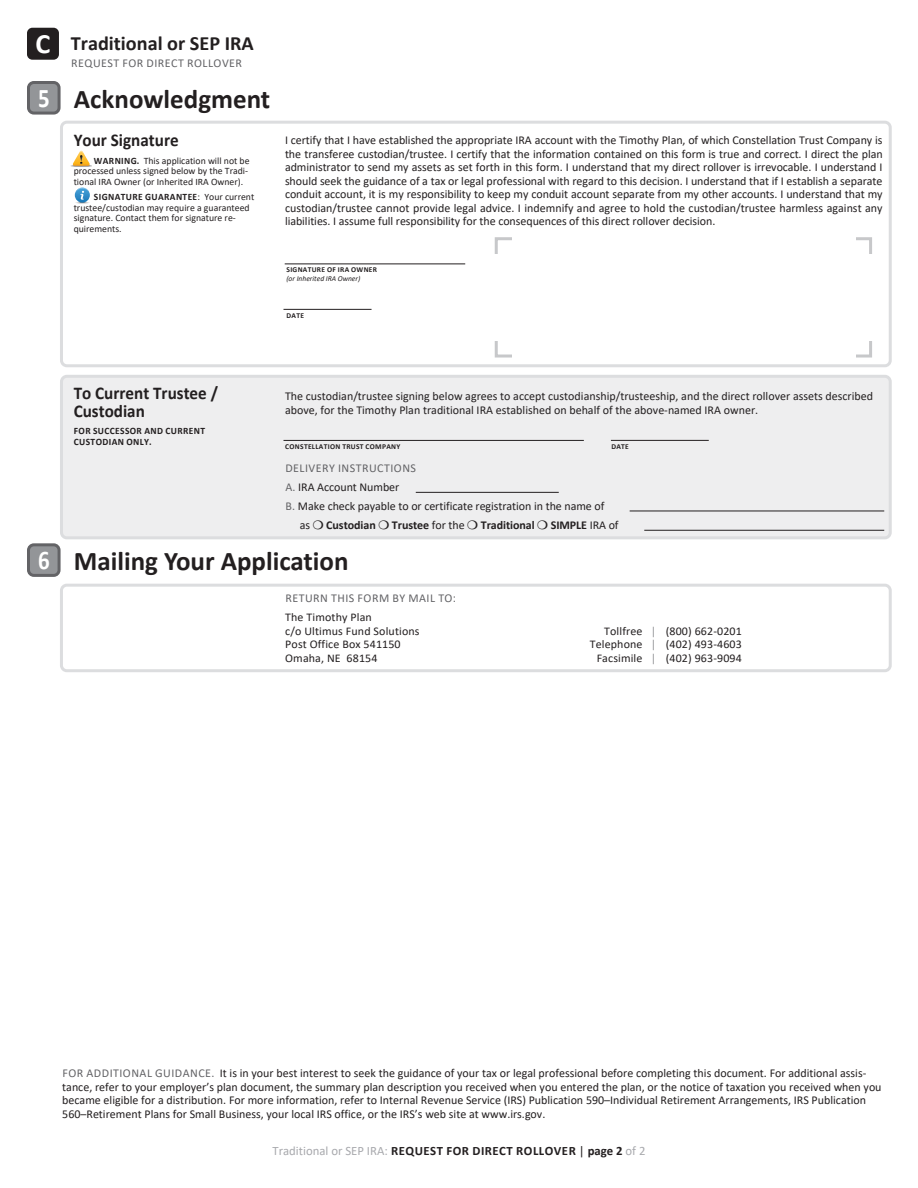
<style>
.page{position:relative;width:918px;height:1188px;background:#fff}
.page>*{position:absolute;margin:0;border:0;box-sizing:border-box;transform-origin:0 0}
.t1{font:700 27px "Calibri";color:#231f20}
.t2{font:700 27px "Calibri";color:#fff;scale:.85 1}
.t3{font:700 20.25px "Calibri";color:#231f20}
.t4{font:700 18px/18px "Calibri";color:#231f20;scale:.95 1}
.t5{font:700 12.75px "Calibri";letter-spacing:.04em;color:#231f20}
.t6{font:12px/13.5px "Calibri";color:#231f20}
.t7{font:12px "Calibri";letter-spacing:.04em;color:#636366}
.t8{font:700 12px "Calibri";letter-spacing:-.005em;color:#231f20}
.t9{font:11.7px/13.5px "Calibri";letter-spacing:.01em;color:#231f20}
.t10{font:9.75px/10.5px "Calibri";color:#231f20}
.t11{font:700 9.75px/10.5px "Calibri";letter-spacing:.04em;color:#231f20}
.t12{font:700 7.5px "Calibri";letter-spacing:.04em;color:#231f20}
.t13{font:italic 7.5px "Calibri";color:#231f20}
.s1{font-size:28.2px;color:#fff}
.s2{font-weight:700}
.s3{color:#636366}
.s4{font-weight:400}
.s5{font-family:"Zbats PSA";font-weight:400}
.s6{color:#fff}
.s7{color:#939598}
.s8{font-weight:400;color:#a8a9ad}
</style>
<div class="page">
<div style="left:27px;top:28px;width:32px;height:32px;background:#231f20;border-radius:5px"></div>
<div style="left:61px;top:376px;width:829px;height:162px;background:#eeeeef;border-radius:5px"></div>
<div style="left:60px;top:375px;width:832px;height:164px;border:3px solid #dcdddf;border-radius:5px"></div>
<div style="left:60px;top:121px;width:832px;height:246px;border:3px solid #dcdddf;border-radius:5px"></div>
<div style="left:29px;top:82px;width:30px;height:31px;background:#939598;border-radius:5px"></div>
<div style="left:27px;top:81px;width:34px;height:34px;border:3px solid #636366;border-radius:5px"></div>
<svg style="left:71px;top:151px;width:21px;height:16px"></svg>
<svg style="left:75px;top:188px;width:15px;height:15px"></svg>
<hr style="left:416px;top:492px;width:143px;height:1px;background:#231f20">
<hr style="left:630px;top:511px;width:254px;height:1px;background:#231f20">
<hr style="left:644px;top:530px;width:240px;height:1px;background:#231f20">
<hr style="left:284px;top:440px;width:300px;height:1px;background:#231f20">
<hr style="left:611px;top:440px;width:98px;height:1px;background:#231f20">
<hr style="left:285px;top:264px;width:180px;height:1px;background:#231f20">
<hr style="left:284px;top:309px;width:88px;height:1px;background:#231f20">
<div style="left:29px;top:545px;width:30px;height:30px;background:#939598;border-radius:5px"></div>
<div style="left:27px;top:543px;width:34px;height:34px;border:3px solid #636366;border-radius:5px"></div>
<div style="left:60px;top:584px;width:832px;height:88px;border:3px solid #dcdddf;border-radius:5px"></div>
<h2 class="t3" style="left:36px;top:29px;width:220px"><span class="s1">C</span> Traditional or SEP IRA</h2>
<h1 class="t2" style="left:38px;top:79px;width:15px">5</h1>
<h3 class="t4" style="left:74px;top:131px;width:112px">Your Signature</h3>
<p class="t10" style="left:74px;top:155px;width:177px;text-indent:20px"><span class="s2">WARNING.</span> This application will not be processed unless signed below by the Tradi&shy;tional IRA Owner (or Inherited IRA Owner).</p>
<p class="t10" style="left:74px;top:192px;width:182px;text-indent:20px"><span class="s2">SIGNATURE GUARANTEE</span>: Your current trustee/custodian may require a guaranteed signature. Contact them for signature re&shy;quirements.</p>
<p class="t7" style="left:71px;top:55px;width:172px">REQUEST FOR DIRECT ROLLOVER</p>
<h1 class="t1" style="left:74px;top:80px;width:198px">Acknowledgment</h1>
<p class="t6" style="left:285px;top:133px;width:599px;text-align:justify">I certify that I have established the appropriate IRA account with the Timothy Plan, of which Constellation Trust Company is the transferee custodian/trustee. I certify that the information contained on this form is true and correct. I direct the plan administrator to send my assets as set forth in this form. I understand that my direct rollover is irrevocable. I understand I should seek the guidance of a tax or legal professional with regard to this decision. I understand that if I establish a separate conduit account, it is my responsibility to keep my conduit account separate from my other accounts. I understand that my custodian/trustee cannot provide legal advice. I indemnify and agree to hold the custodian/trustee harmless against any liabilities. I assume full responsibility for the consequences of this direct rollover decision.</p>
<p class="t12" style="left:287px;top:265px;width:92px">SIGNATURE OF IRA OWNER</p>
<p class="t13" style="left:286px;top:274px;width:75px">(or Inherited IRA Owner)</p>
<p class="t12" style="left:287px;top:310px;width:19px">DATE</p>
<h3 class="t4" style="left:74px;top:384px;width:153px">To Current Trustee /<br>Custodian</h3>
<p class="t11" style="left:74px;top:426px;width:133px">FOR SUCCESSOR AND CURRENT<br>CUSTODIAN ONLY.</p>
<p class="t6" style="left:285px;top:389px;width:590px">The custodian/trustee signing below agrees to accept custodianship/trusteeship, and the direct rollover assets described above, for the Timothy Plan traditional IRA established on behalf of the above-named IRA owner.</p>
<p class="t12" style="left:285px;top:441px;width:116px">CONSTELLATION TRUST COMPANY</p>
<p class="t12" style="left:611px;top:441px;width:19px">DATE</p>
<p class="t7" style="left:285px;top:460px;width:132px">DELIVERY INSTRUCTIONS</p>
<p class="t6" style="left:285px;top:480px;width:115px"><span class="s3">A.</span> IRA Account Number</p>
<p class="t6" style="left:285px;top:499px;width:321px"><span class="s3">B.</span> Make check payable to or certificate registration in the name of</p>
<p class="t8" style="left:300px;top:516px;width:320px"><span class="s4">as</span> <span class="s5">M</span> Custodian <span class="s5">M</span> Trustee <span class="s4">for the</span> <span class="s5">M</span> Traditional <span class="s5">M</span> SIMPLE <span class="s4">IRA of</span></p>
<h1 class="t1" style="left:38px;top:542px;width:312px"><span class="s6">6</span> Mailing Your Application</h1>
<p class="t7" style="left:285px;top:590px;width:172px">RETURN THIS FORM BY MAIL TO:</p>
<p class="t9" style="left:285px;top:610px;width:136px">The Timothy Plan<br>c/o Ultimus Fund Solutions<br>Post Office Box 541150<br>Omaha, NE 68154</p>
<p class="t9" style="left:590px;top:624px;width:154px;text-align:right">Tollfree <span class="s7">|</span> (800) 662-0201<br>Telephone <span class="s7">|</span> (402) 493-4603<br>Facsimile <span class="s7">|</span> (402) 963-9094</p>
<p class="t6" style="left:62px;top:1066px;width:821px"><span class="s3">FOR ADDITIONAL GUIDANCE.</span> It is in your best interest to seek the guidance of your tax or legal professional before completing this document. For additional assis&shy;tance, refer to your employer’s plan document, the summary plan description you received when you entered the plan, or the notice of taxation you received when you became eligible for a distribution. For more information, refer to Internal Revenue Service (IRS) Publication 590–Individual Retirement Arrangements, IRS Publication 560–Retirement Plans for Small Business, your local IRS office, or the IRS’s web site at www.irs.gov.</p>
<p class="t5" style="left:272px;top:1141px;width:375px"><span class="s8">Traditional or SEP IRA:</span> REQUEST FOR DIRECT ROLLOVER <span class="s4">|</span> page 2 <span class="s8">of 2</span></p>
</div>
